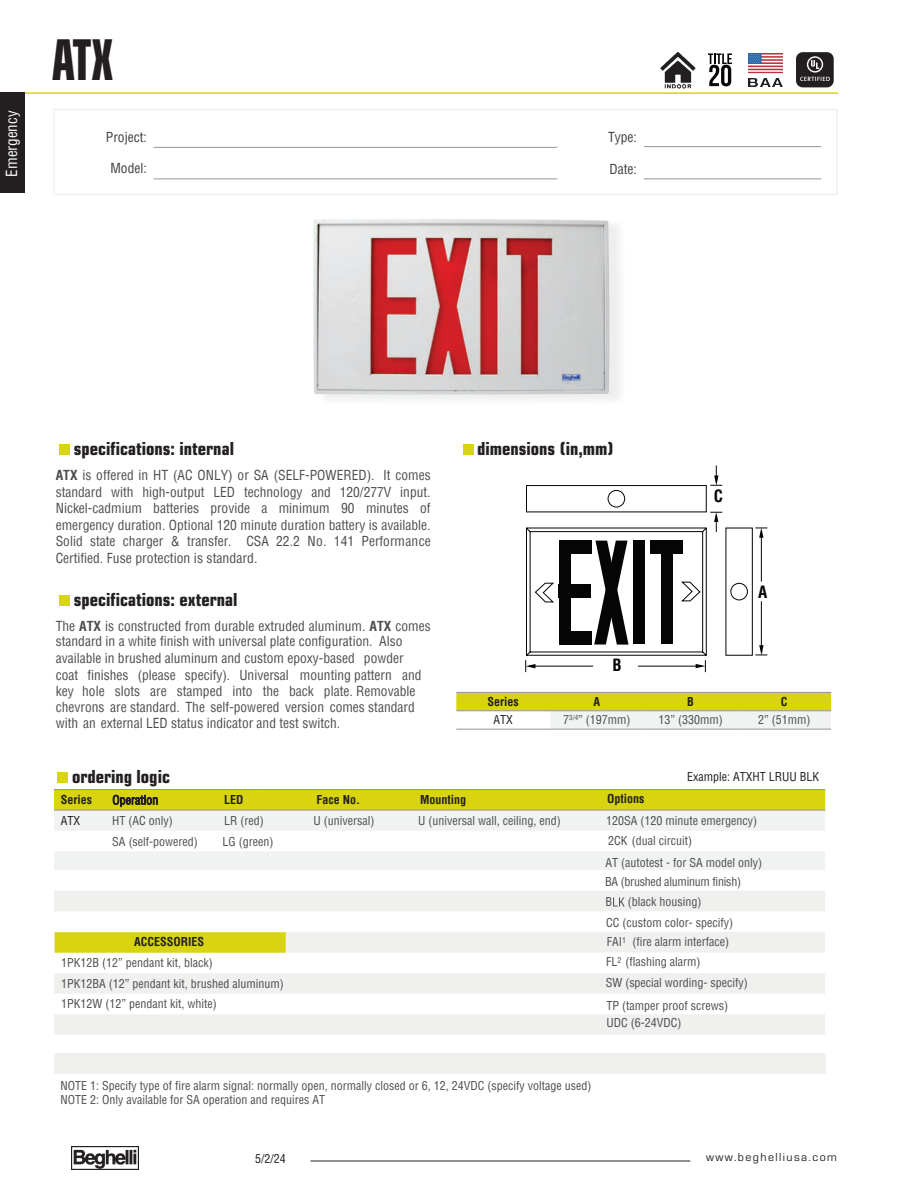
<style>
.page{position:relative;width:918px;height:1188px;background:#fff}
.page>*{position:absolute;margin:0;border:0;box-sizing:border-box;transform-origin:0 0}
.t1{font:700 condensed 56.25px "Eurostile";color:#231f20;scale:.8 1}
.t2{font:700 condensed 18px "Eurostile";color:#231f20}
.t3{font:700 condensed 16.5px "Helvetica";color:#040504}
.t4{font:condensed 15px "Helvetica";color:#fff}
.t5{font:condensed 13.5px/16.5px "Helvetica";color:#4c4d4e;text-align:justify}
.t6{font:condensed 13.5px/17.4px "Helvetica LT Std";color:#4c4d4e}
.t7{font:condensed 13.5px "Helvetica LT Std";color:#3f3f40}
.t8{font:condensed 13.5px "Helvetica";color:#3f3f40}
.t9{font:condensed 12px/22.2px "Helvetica";color:#4c4d4e}
.t10{font:condensed 12px/13.5px "Helvetica LT Std";color:#4c4d4e}
.t11{font:700 condensed 12px "Helvetica";color:#231f20}
.t12{font:condensed 12px "Helvetica";letter-spacing:-.02em;color:#4c4d4e}
.t13{font:condensed 12px "Helvetica LT Std";color:#221e1f}
.t14{font:12px "Eurostile";letter-spacing:.12em;color:#231f20}
.t15{font:700 condensed 12px "Helvetica LT Std";color:#231f20}
.t16{font:condensed 12px "Helvetica";color:#231f20}
.t17{font:condensed 12px "Helvetica LT Std";color:#231f20}
.s1{font-family:"Helvetica"}
.s2{font-weight:700}
.s3{color:#4d4d4f}
</style>
<div class="page">
<div style="left:54px;top:1053px;width:771px;height:21px;background:#f0f0ee"></div>
<div style="left:53px;top:109px;width:785px;height:86px;border:2px solid #f0f0ee"></div>
<hr style="left:154px;top:147px;width:403px;height:1px;background:#949699">
<hr style="left:644px;top:146px;width:177px;height:1px;background:#949699">
<hr style="left:154px;top:178px;width:403px;height:1px;background:#949699">
<hr style="left:644px;top:178px;width:177px;height:1px;background:#949699">
<hr style="left:0;top:92px;width:838px;height:2px;background:#d8d410">
<div style="left:0;top:92px;width:25px;height:101px;background:#231f20"></div>
<hr style="left:310px;top:1161px;width:380px;height:1px;background:#231f20">
<img style="left:72px;top:1147px;width:66px;height:22px">
<div style="left:463px;top:445px;width:10px;height:10px;background:#d8d410"></div>
<div style="left:60px;top:445px;width:10px;height:10px;background:#d8d410"></div>
<div style="left:60px;top:595px;width:10px;height:10px;background:#d8d410"></div>
<div style="left:58px;top:773px;width:10px;height:10px;background:#d8d410"></div>
<svg style="left:54px;top:811px;width:771px;height:59px;fill:#f1f2f2"></svg>
<svg style="left:54px;top:891px;width:771px;height:144px;fill:#f0f0ee"></svg>
<hr style="left:54px;top:789px;width:68px;height:1px;background:#949699">
<hr style="left:122px;top:789px;width:139px;height:1px;background:#949699">
<hr style="left:261px;top:789px;width:85px;height:1px;background:#949699">
<hr style="left:346px;top:789px;width:103px;height:1px;background:#949699">
<hr style="left:449px;top:789px;width:172px;height:1px;background:#949699">
<hr style="left:621px;top:789px;width:204px;height:1px;background:#949699">
<hr style="left:54px;top:810px;width:68px;height:1px;background:#949699">
<hr style="left:122px;top:810px;width:139px;height:1px;background:#949699">
<hr style="left:261px;top:810px;width:85px;height:1px;background:#949699">
<hr style="left:346px;top:810px;width:103px;height:1px;background:#949699">
<hr style="left:449px;top:810px;width:172px;height:1px;background:#949699">
<hr style="left:621px;top:810px;width:204px;height:1px;background:#949699">
<svg style="left:54px;top:790px;width:771px;height:20px;background:#d2ce13"></svg>
<svg style="left:613px;top:897px;width:12px;height:9px"></svg>
<img style="left:313px;top:219px;width:297px;height:176px">
<div style="left:526px;top:485px;width:181px;height:27px;border:1px solid #040504"></div>
<div style="left:608px;top:490px;width:17px;height:17px;border:1px solid #040504;border-radius:50%"></div>
<div style="left:726px;top:528px;width:27px;height:128px;border:1px solid #040504"></div>
<hr style="left:761px;top:601px;width:1px;height:51px;background:#040504">
<svg style="left:755px;top:645px;width:12px;height:11px"></svg>
<hr style="left:761px;top:531px;width:1px;height:51px;background:#040504">
<svg style="left:755px;top:528px;width:12px;height:10px"></svg>
<svg style="left:526px;top:512px;width:222px;height:160px"></svg>
<svg style="left:710px;top:465px;width:12px;height:21px"></svg>
<svg style="left:456px;top:693px;width:375px;height:36px"></svg>
<hr style="left:456px;top:729px;width:94px;height:1px;background:#949699">
<hr style="left:550px;top:729px;width:94px;height:1px;background:#949699">
<hr style="left:644px;top:729px;width:93px;height:1px;background:#949699">
<hr style="left:737px;top:729px;width:94px;height:1px;background:#949699">
<hr style="left:456px;top:692px;width:94px;height:1px;background:#949699">
<hr style="left:550px;top:692px;width:94px;height:1px;background:#949699">
<hr style="left:644px;top:692px;width:93px;height:1px;background:#949699">
<hr style="left:737px;top:692px;width:94px;height:1px;background:#949699">
<hr style="left:456px;top:711px;width:94px;height:1px;background:#949699">
<hr style="left:550px;top:711px;width:94px;height:1px;background:#949699">
<hr style="left:644px;top:711px;width:93px;height:1px;background:#949699">
<hr style="left:737px;top:711px;width:94px;height:1px;background:#949699">
<svg style="left:708px;top:53px;width:24px;height:33px"></svg>
<img style="left:749px;top:53px;width:33px;height:34px">
<img style="left:661px;top:52px;width:35px;height:36px">
<svg style="left:796px;top:52px;width:38px;height:35px"></svg>
<svg style="left:55px;top:932px;width:231px;height:21px;background:#d8d416"></svg>
<p class="t4" style="left:2px;top:177px;width:67px;rotate:-90deg">Emergency</p>
<h1 class="t1" style="left:52px;top:25px;width:79px">ATX</h1>
<p class="t7" style="left:106px;top:129px;width:42px">Project<span class="s1">:</span></p>
<p class="t8" style="left:608px;top:128px;width:30px">Type:</p>
<p class="t7" style="left:110px;top:159px;width:38px">Model:</p>
<p class="t8" style="left:610px;top:160px;width:29px">Date:</p>
<h2 class="t2" style="left:74px;top:438px;width:162px">specifications: internal</h2>
<h2 class="t2" style="left:477px;top:438px;width:138px">dimensions (in,mm)</h2>
<p class="t5" style="left:56px;top:467px;width:376px"><span class="s2">ATX</span> is offered in HT (AC ONLY) or SA (SELF-POWERED). It comes standard with high-output LED technology and 120/277V input.<br>Nickel-cadmium batteries provide a minimum 90 minutes of emergency duration. Optional 120 minute duration battery is available.<br>Solid state charger &amp; transfer. CSA 22.2 No. 141 Performance Certified. <span class="s3">Fuse protection is standard.</span></p>
<h2 class="t2" style="left:74px;top:588px;width:165px">specifications: external</h2>
<p class="t5" style="left:56px;top:618px;width:376px">The <span class="s2">ATX</span> is constructed from durable extruded aluminum. <span class="s2">ATX</span> comes</p>
<p class="t6" style="left:56px;top:632px;width:349px">standard in a white finish with universal plate configuration. Also available in brushed aluminum and <span class="s1">custom epoxy-based powder</span></p>
<p class="t5" style="left:56px;top:666px;width:367px;text-align:left">coat finishes (please specify). Universal mounting pattern and key hole slots are stamped into the back plate. Removable chevrons are standard. The self-powered version comes standard with an external LED status indicator and test switch.</p>
<p class="t3" style="left:714px;top:485px;width:11px">C</p>
<p class="t3" style="left:758px;top:581px;width:11px">A</p>
<p class="t3" style="left:612px;top:655px;width:11px">B</p>
<p class="t11" style="left:488px;top:694px;width:33px">Series</p>
<p class="t11" style="left:594px;top:694px;width:8px">A</p>
<p class="t11" style="left:687px;top:694px;width:8px">B</p>
<p class="t11" style="left:781px;top:694px;width:8px">C</p>
<p class="t16" style="left:494px;top:712px;width:21px">ATX</p>
<p class="t9" style="left:563px;top:709px;width:69px">7<sup>3/4</sup>” (197mm)</p>
<p class="t9" style="left:658px;top:709px;width:66px">13” (330mm)</p>
<p class="t9" style="left:758px;top:709px;width:54px">2” (51mm)</p>
<h2 class="t2" style="left:72px;top:766px;width:100px">ordering logic</h2>
<p class="t11" style="left:61px;top:792px;width:33px">Series</p>
<p class="t11" style="left:224px;top:792px;width:21px">LED</p>
<p class="t11" style="left:316px;top:792px;width:45px">Face No.</p>
<p class="t11" style="left:420px;top:792px;width:48px">Mounting</p>
<p class="t11" style="left:607px;top:791px;width:39px">Options</p>
<p class="t16" style="left:61px;top:813px;width:21px">ATX</p>
<p class="t9" style="left:112px;top:809px;width:62px">HT (AC only)</p>
<p class="t9" style="left:224px;top:809px;width:41px">LR (red)</p>
<p class="t9" style="left:606px;top:851px;width:158px">AT (autotest - for SA model only)</p>
<p class="t13" style="left:687px;top:769px;width:134px">Example: ATXHT LRUU BLK</p>
<p class="t9" style="left:314px;top:809px;width:62px">U (universal)</p>
<p class="t9" style="left:418px;top:810px;width:144px">U (universal wall, ceiling, end)</p>
<p class="t9" style="left:606px;top:809px;width:152px">120SA (120 minute emergency)</p>
<p class="t9" style="left:608px;top:830px;width:86px">2CK (dual circuit)</p>
<p class="t9" style="left:112px;top:830px;width:87px">SA (self-powered)</p>
<p class="t9" style="left:223px;top:830px;width:52px">LG (green)</p>
<p class="t15" style="left:134px;top:934px;width:72px">ACCESSORIES</p>
<p class="t10" style="left:61px;top:977px;width:224px">1PK12BA (12” pendant kit, brushed aluminum)</p>
<p class="t10" style="left:61px;top:956px;width:153px">1PK12B (12” pendant kit, black)</p>
<p class="t10" style="left:61px;top:997px;width:157px">1PK12W (12” pendant kit, white)</p>
<p class="t12" style="left:605px;top:874px;width:138px">BA (brushed aluminum finish)</p>
<p class="t9" style="left:606px;top:911px;width:128px">CC (custom color- specify)</p>
<p class="t9" style="left:605px;top:891px;width:8px">B</p>
<p class="t9" style="left:628px;top:891px;width:75px">(black housing)</p>
<p class="t9" style="left:606px;top:932px;width:124px;line-height:20px">FAI<sup>1</sup> (fire alarm interface)<br>FL<sup>2</sup> (flashing alarm)</p>
<p class="t9" style="left:606px;top:972px;width:144px">SW (special wording- specify)<br>TP (tamper proof screws)</p>
<p class="t10" style="left:607px;top:1015px;width:76px">UDC (6-24VDC)</p>
<p class="t10" style="left:61px;top:1079px;width:532px">NOTE 1: Specify type of fire alarm signal: normally open, normally closed or 6, 12, 24VDC (specify voltage used)<br>NOTE 2: Only available for SA operation and requires AT</p>
<p class="t17" style="left:255px;top:1151px;width:32px">5/2/24</p>
<p class="t14" style="left:706px;top:1149px;width:132px">www.beghelliusa.com</p>
</div>
